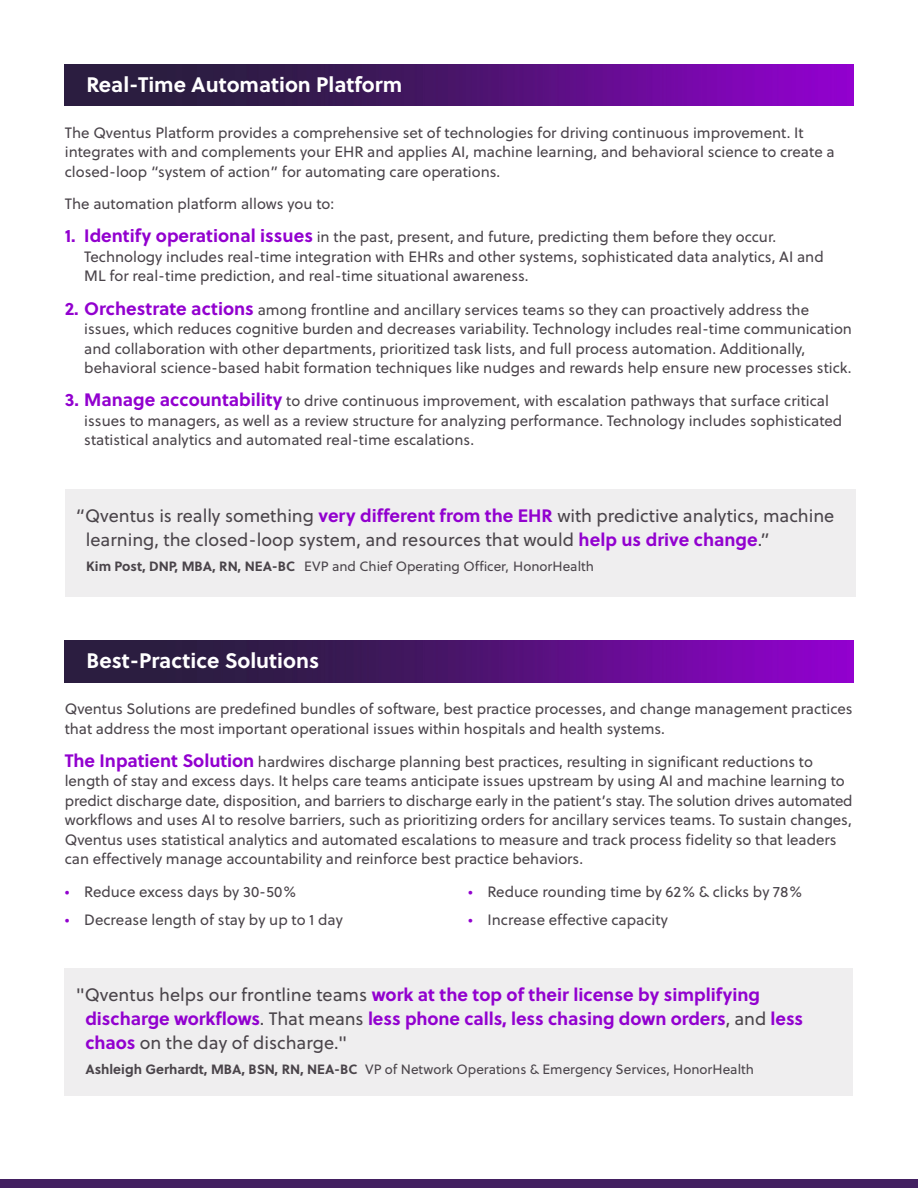
<style>
.page{position:relative;width:918px;height:1188px;background:#fff}
.page>*{position:absolute;margin:0;border:0;box-sizing:border-box;transform-origin:0 0}
.body-gray{font:700 21px "Soleil";color:#fff}
.quote_body{font:700 18px/24px "Soleil";letter-spacing:-.005em;color:#9201cf}
.quote_body-2{font:18px/24px "Soleil";color:#4a444a}
.body{font:15px/19.5px "Soleil";color:#4a444a}
.body_intro{font:13.5px "Soleil";color:#4a444a}
.s1{font-weight:700;font-size:18px;color:#9201cf}
.s2{font-weight:700;color:#9201cf}
.s3{font-weight:700}
.s4{color:#9201cf}
.s5{font-weight:400;color:#4a444a}
</style>
<div class="page">
<div style="left:0;top:1179px;width:918px;height:9px;background:#432061"></div>
<div style="left:65px;top:489px;width:790px;height:108px;background:#efeeef"></div>
<div style="left:65px;top:968px;width:788px;height:128px;background:#efeeef"></div>
<img style="left:65px;top:65px;width:788px;height:41px">
<img style="left:65px;top:641px;width:788px;height:41px">
<p class="body-gray" style="left:86px;top:68px;width:317px">Real-Time Automation Platform</p>
<p class="body" style="left:65px;top:122px;width:771px">The Qventus Platform provides a comprehensive set of technologies for driving continuous improvement. It integrates with and complements your EHR and applies AI, machine learning, and behavioral science to create a closed-loop “system of action” for automating care operations.</p>
<p class="body" style="left:65px;top:194px;width:271px">The automation platform allows you to:</p>
<p class="body" style="left:84px;top:227px;width:741px;text-indent:-20px"><span class="s1">1. Identify operational issues</span> in the past, present, and future, predicting them before they occur.<br>Technology includes real-time integration with EHRs and other systems, sophisticated data analytics, AI and<br>ML for real-time prediction, and real-time situational awareness.</p>
<p class="body" style="left:84px;top:299px;width:769px;text-indent:-20px"><span class="s1">2. Orchestrate actions</span> among frontline and ancillary services teams so they can proactively address the issues, which reduces cognitive burden and decreases variability. Technology includes real-time communication and collaboration with other departments, prioritized task lists, and full process automation. Additionally, behavioral science-based habit formation techniques like nudges and rewards help ensure new processes stick.</p>
<p class="body" style="left:84px;top:391px;width:760px;text-indent:-20px"><span class="s1">3. Manage accountability</span> to drive continuous improvement, with escalation pathways that surface critical issues to managers, as well as a review structure for analyzing performance. Technology includes sophisticated statistical analytics and automated real-time escalations.</p>
<p class="quote_body-2" style="left:86px;top:504px;width:750px;text-indent:-10px">“Qventus is really something <span class="s2">very different from the EHR</span> with predictive analytics, machine learning, the closed-loop system, and resources that would <span class="s2">help us drive change</span>.”</p>
<p class="body_intro" style="left:86px;top:557px;width:509px"><span class="s3">Kim Post, DNP, MBA, RN, NEA-BC</span> EVP and Chief Operating Officer, HonorHealth</p>
<p class="body-gray" style="left:86px;top:645px;width:234px">Best-Practice Solutions</p>
<p class="body" style="left:65px;top:699px;width:789px">Qventus Solutions are predefined bundles of software, best practice processes, and change management practices that address the most important operational issues within hospitals and health systems.</p>
<p class="body" style="left:65px;top:751px;width:789px"><span class="s1">The Inpatient Solution</span> hardwires discharge planning best practices, resulting in significant reductions to length of stay and excess days. It helps care teams anticipate issues upstream by using AI and machine learning to predict discharge date, disposition, and barriers to discharge early in the patient’s stay. The solution drives automated workflows and uses AI to resolve barriers, such as prioritizing orders for ancillary services teams. To sustain changes, Qventus uses statistical analytics and automated escalations to measure and track process fidelity so that leaders can effectively manage accountability and reinforce best practice behaviors.</p>
<p class="body" style="left:65px;top:881px;width:233px"><span class="s4">•</span> Reduce excess days by 30-50%</p>
<p class="body" style="left:65px;top:909px;width:280px"><span class="s4">•</span> Decrease length of stay by up to 1 day</p>
<p class="body" style="left:468px;top:881px;width:336px"><span class="s4">•</span> Reduce rounding time by 62% &amp; clicks by 78%</p>
<p class="body" style="left:468px;top:909px;width:202px"><span class="s4">•</span> Increase effective capacity</p>
<p class="quote_body" style="left:85px;top:982px;width:719px;text-indent:-9px"><span class="s5">"Qventus helps our frontline teams</span> work at the top of their license by simplifying discharge workflows<span class="s5">. That means</span> less phone calls, less chasing down orders<span class="s5">, and</span> less chaos <span class="s5">on the day of discharge."</span></p>
<p class="body_intro" style="left:85px;top:1060px;width:670px"><span class="s3">Ashleigh Gerhardt, MBA, BSN, RN, NEA-BC</span> VP of Network Operations &amp; Emergency Services, HonorHealth</p>
</div>
